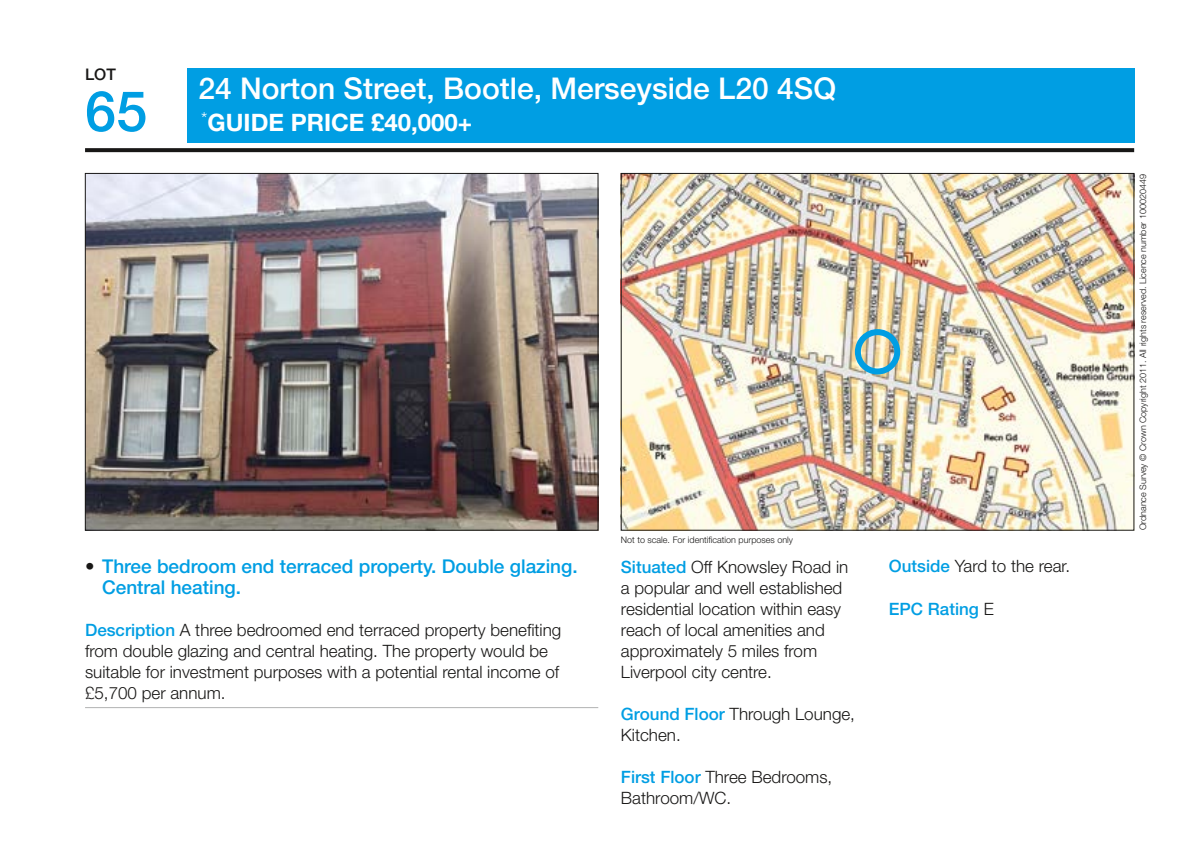
<style>
.page{position:relative;width:1189px;height:849px;background:#fff}
.page>*{position:absolute;margin:0;border:0;box-sizing:border-box;transform-origin:0 0}
.t1{font:500 56px "Helvetica Neue LT Std";color:#009ee3}
.t2{font:500 30px "Helvetica Neue LT Std";color:#fff}
.t3{font:700 24px "Helvetica Neue LT Std";color:#fff}
.t4{font:500 19px/21px "Helvetica Neue LT Std";color:#009ee3}
.t5{font:300 17px/21px "Helvetica Neue LT Std";color:#181716}
.t6{font:500 17px "Helvetica Neue LT Std";color:#009ee3}
.t7{font:500 16px "Helvetica Neue LT Std";color:#181716}
.t8{font:300 9px "Helvetica Neue LT Std";color:#181716}
.s1{color:#181716}
.s2{font-weight:500;color:#009ee3}
.s3{font-weight:300;color:#181716}
</style>
<div class="page">
<div style="left:187px;top:68px;width:947px;height:74px;background:#009ee3"></div>
<svg style="left:85px;top:148px;width:1049px;height:4px;background:#201f1e"></svg>
<img style="left:87px;top:175px;width:509px;height:353px">
<img style="left:623px;top:175px;width:509px;height:353px">
<div style="left:855px;top:329px;width:45px;height:45px;border:6px solid #009ee3;border-radius:50%"></div>
<hr style="left:85px;top:707px;width:513px;height:1px;background:#b1b2b3">
<p class="t7" style="left:85px;top:64px;width:32px">LOT</p>
<h1 class="t1" style="left:85px;top:78px;width:64px">65</h1>
<h2 class="t2" style="left:198px;top:71px;width:639px">24 Norton Street, Bootle, Merseyside L20 4SQ</h2>
<h3 class="t3" style="left:201px;top:108px;width:272px"><sup>*</sup>GUIDE PRICE £40,000+</h3>
<p class="t4" style="left:102px;top:555px;width:477px;text-indent:-17px"><span class="s1">•</span> Three bedroom end terraced property. Double glazing.<br>Central heating.</p>
<p class="t5" style="left:85px;top:618px;width:478px"><span class="s2">Description</span> A three bedroomed end terraced property benefiting from double glazing and central heating. The property would be suitable for investment purposes with a potential rental income of £5,700 per annum.</p>
<p class="t8" style="left:621px;top:533px;width:174px">Not to scale. For identification purposes only</p>
<p class="t5" style="left:621px;top:555px;width:229px"><span class="s2">Situated</span> Off Knowsley Road in a popular and well established residential location within easy reach of local amenities and approximately 5 miles from<br>Liverpool city centre.</p>
<p class="t5" style="left:621px;top:702px;width:236px"><span class="s2">Ground Floor</span> Through Lounge,<br>Kitchen.</p>
<p class="t5" style="left:621px;top:765px;width:213px"><span class="s2">First Floor</span> Three Bedrooms,<br>Bathroom/WC.</p>
<p class="t5" style="left:889px;top:555px;width:183px"><span class="s2">Outside</span> Yard to the rear.</p>
<p class="t6" style="left:889px;top:598px;width:106px">EPC Rating <span class="s3">E</span></p>
<p class="t8" style="left:1137px;top:530px;width:357px;rotate:-90deg">Ordnance Survey © Crown Copyright 2011. All rights reserved. Licence number 100020449</p>
</div>
